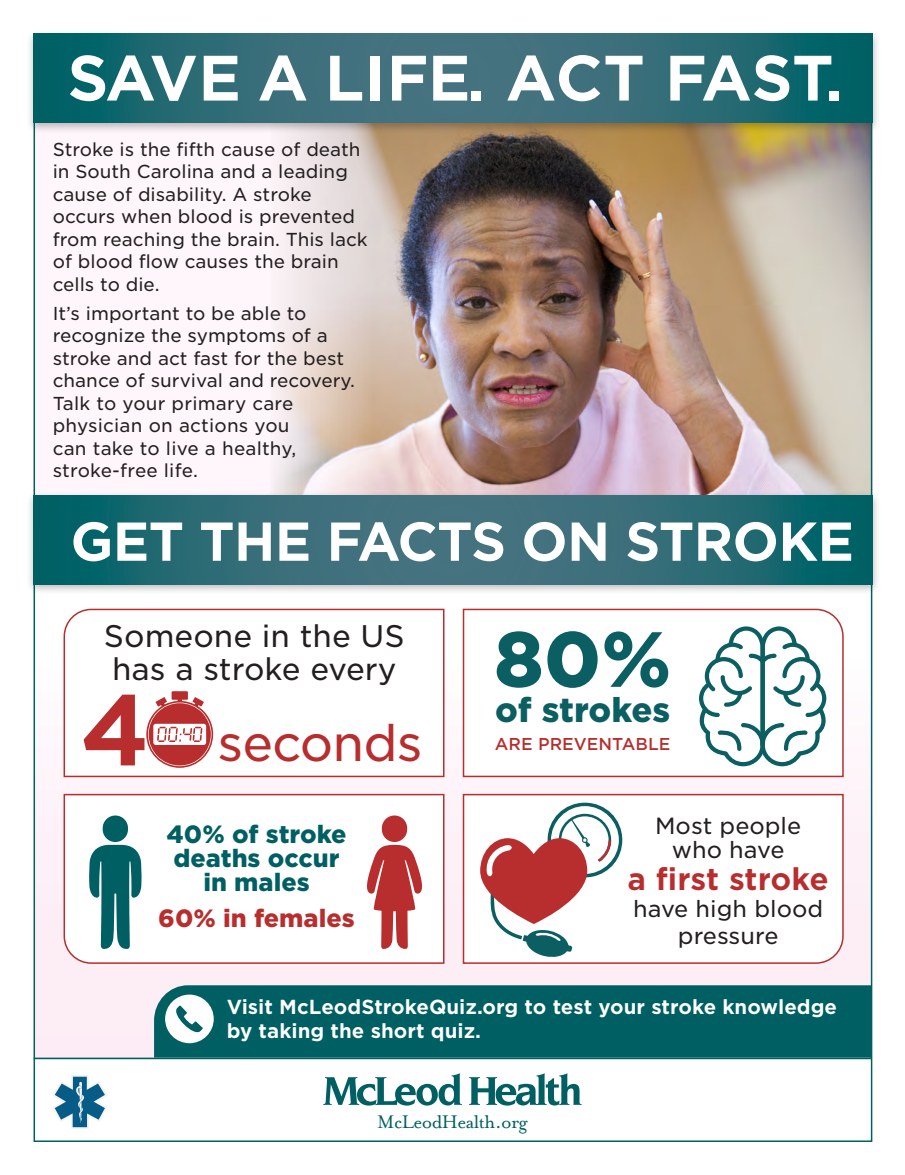
<style>
.page{position:relative;width:905px;height:1175px;background:#fff}
.page>*{position:absolute;margin:0;border:0;box-sizing:border-box;transform-origin:0 0}
.t1{font:900 75px "Gotham S Sm";color:#0b5f62}
.t2{font:700 61.5px "Gotham S Sm";letter-spacing:-.015em;color:#fff}
.t3{font:700 52.5px "Gotham S Sm";letter-spacing:-.02em;color:#fff}
.t4{font:49.05px "Gotham S Sm";letter-spacing:-.02em;color:#b82d2d}
.t5{font:900 33px "Gotham S Sm";letter-spacing:-.005em;color:#0b5f62}
.t6{font:30px/33px "Gotham S Sm";color:#231f20}
.t7{font:700 30px "Gotham S Sm";letter-spacing:-.01em;color:#b82d2d}
.t8{font:900 24px/24px "Gotham S Sm";color:#005f62;text-align:center}
.t9{font:900 24px "Gotham S Sm";color:#b82d2d}
.t10{font:22.5px/24px "Gotham S Sm";color:#231f20;text-align:center}
.t11{font:21px "Mrs Eaves Roman";letter-spacing:-.025em;color:#005f62}
.t12{font:700 19.5px/24px "Gotham S Sm";color:#fff}
.t13{font:18px/22.5px "Gotham S Sm";color:#231f20}
.t14{font:500 16.5px "Gotham S Sm";color:#b82d2d}
.s1{font-weight:700;font-size:96.6px}
</style>
<div class="page">
<div style="left:34px;top:584px;width:837px;height:475px;background:#fdf3f8"></div>
<div style="left:34px;top:123px;width:838px;height:372px;background:#fef6fa"></div>
<img style="left:275px;top:134px;width:594px;height:357px">
<div style="left:154px;top:985px;width:717px;height:72px;background:#005f62"></div>
<hr style="left:34px;top:1057px;width:837px;height:2px;background:#005f62">
<div style="left:26px;top:29px;width:854px;height:105px;background:#231f20;opacity:.3"></div>
<svg style="left:34px;top:34px;width:838px;height:89px;background:#2b6b75"></svg>
<svg style="left:469px;top:1073px;width:112px;height:32px"></svg>
<svg style="left:323px;top:1073px;width:139px;height:32px"></svg>
<svg style="left:53px;top:1075px;width:54px;height:54px"></svg>
<svg style="left:165px;top:994px;width:49px;height:49px"></svg>
<div style="left:26px;top:491px;width:854px;height:104px;background:#231f20;opacity:.3"></div>
<svg style="left:34px;top:495px;width:838px;height:89px;background:#2b6b75"></svg>
<div style="left:63px;top:608px;width:382px;height:170px;background:#fff"></div>
<div style="left:462px;top:608px;width:382px;height:170px;background:#fff"></div>
<svg style="left:146px;top:691px;width:67px;height:76px"></svg>
<svg style="left:462px;top:793px;width:382px;height:171px"></svg>
<div style="left:63px;top:793px;width:382px;height:171px;background:#fff"></div>
<svg style="left:480px;top:802px;width:142px;height:156px"></svg>
<svg style="left:89px;top:844px;width:53px;height:105px"></svg>
<div style="left:103px;top:815px;width:25px;height:27px;background:#005f62;border-radius:13px"></div>
<div style="left:382px;top:815px;width:25px;height:27px;background:#b82d2d;border-radius:13px"></div>
<svg style="left:366px;top:844px;width:57px;height:105px"></svg>
<svg style="left:696px;top:626px;width:133px;height:140px"></svg>
<p class="t2" style="left:67px;top:36px;width:778px">SAVE A LIFE. ACT FAST.</p>
<p class="t13" style="left:53px;top:137px;width:316px">Stroke is the fifth cause of death in South Carolina and a leading cause of disability. A stroke occurs when blood is prevented from reaching the brain. This lack of blood flow causes the brain cells to die.</p>
<p class="t13" style="left:53px;top:302px;width:304px">It’s important to be able to recognize the symptoms of a stroke and act fast for the best chance of survival and recovery.<br>Talk to your primary care physician on actions you<br>can take to live a healthy, stroke-free life.</p>
<p class="t3" style="left:70px;top:505px;width:785px">GET THE FACTS ON STROKE</p>
<p class="t6" style="left:104px;top:618px;width:302px">Someone in the US has a stroke every</p>
<p class="t4" style="left:80px;top:709px;width:344px"><span class="s1">4</span> seconds</p>
<p class="t8" style="left:166px;top:821px;width:181px">40% of stroke deaths occur in males</p>
<p class="t9" style="left:158px;top:901px;width:198px">60% in females</p>
<p class="t1" style="left:494px;top:606px;width:179px">80%</p>
<p class="t5" style="left:495px;top:686px;width:177px">of strokes</p>
<p class="t14" style="left:495px;top:732px;width:177px">ARE PREVENTABLE</p>
<p class="t10" style="left:655px;top:813px;width:148px">Most people who have</p>
<p class="t7" style="left:627px;top:858px;width:203px">a first stroke</p>
<p class="t10" style="left:633px;top:894px;width:192px;line-height:27px">have high blood pressure</p>
<p class="t12" style="left:227px;top:995px;width:612px">Visit McLeodStrokeQuiz.org to test your stroke knowledge by taking the short quiz.</p>
<p class="t11" style="left:377px;top:1110px;width:152px">McLeodHealth.org</p>
</div>
